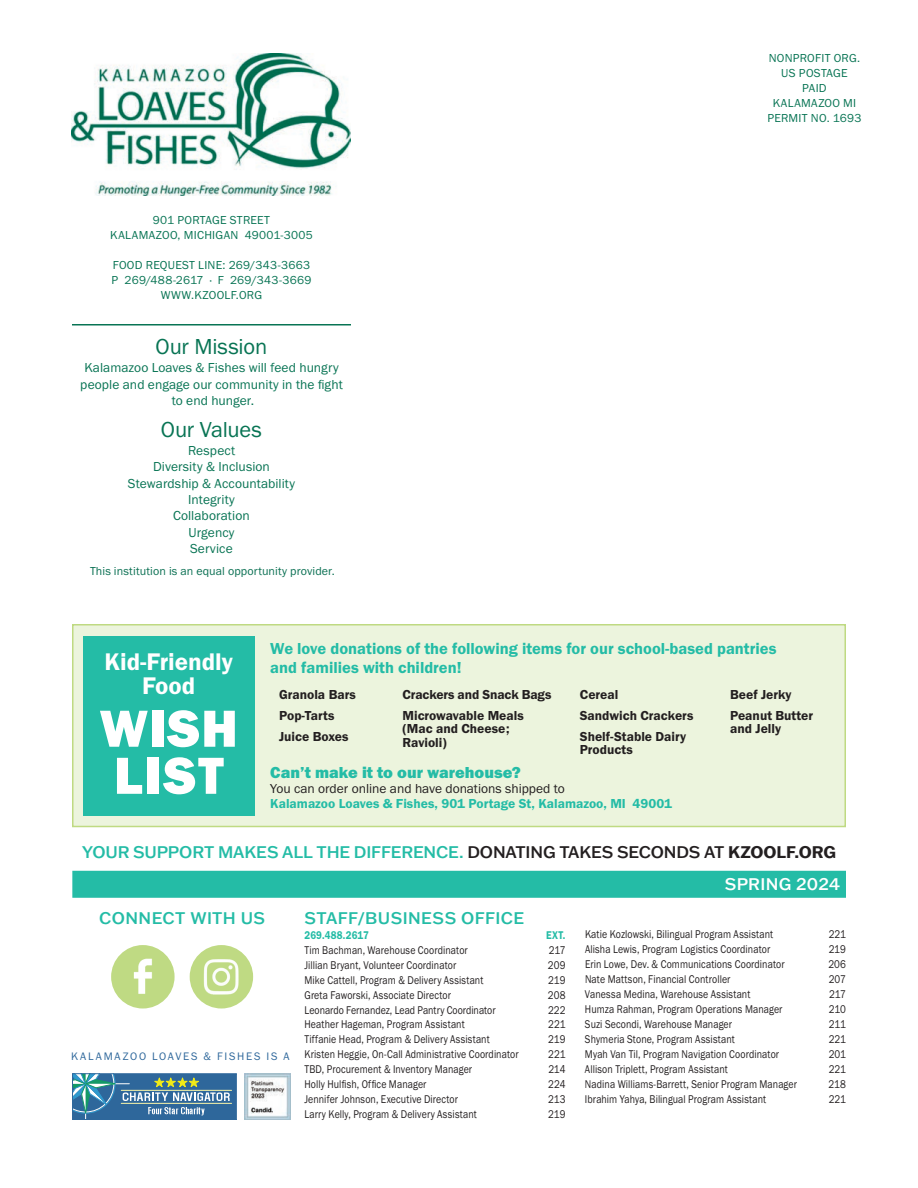
<style>
.page{position:relative;width:918px;height:1188px;background:#fff}
.page>*{position:absolute;margin:0;border:0;box-sizing:border-box;transform-origin:0 0}
.t1{font:54px/47.1px "Franklin Gothic URW Hea";letter-spacing:.025em;color:#fff}
.t2{font:24.9px/24.9px "Franklin Gothic URW Dem";color:#fff;text-align:center}
.t3{font:22.5px "Franklin Gothic URW Boo";letter-spacing:-.01em;color:#087454}
.t4{font:16.5px/19.5px "Franklin Gothic URW Dem";color:#24bca6}
.t5{font:500 16.5px "Franklin Gothic ATF";letter-spacing:-.005em;color:#24bca6}
.t6{font:500 16.5px "Franklin Gothic ATF";letter-spacing:.025em;color:#24bca6}
.t7{font:16.5px "Franklin Gothic URW Hea";color:#24bca6}
.t8{font:500 16.5px "Franklin Gothic ATF";letter-spacing:.015em;color:#fff}
.t9{font:13.5px/16.5px "Franklin Gothic URW Boo";letter-spacing:.005em;color:#087454;text-align:center}
.t10{font:13.5px/21px "Franklin Gothic URW Dem";color:#231f20}
.t11{font:13.5px "Franklin Gothic URW Dem";color:#24bca6}
.t12{font:13.5px "Franklin Gothic URW Boo";color:#231f20}
.t13{font:12px/15px "Franklin Gothic URW Boo";letter-spacing:.02em;color:#087454;text-align:center}
.t14{font:12px "Franklin Gothic URW Boo";letter-spacing:.01em;color:#0c7154}
.t15{font:11.7px "Franklin Gothic URW Boo";letter-spacing:.01em;color:#231f20;scale:.85 1}
.t16{font:11.7px "Franklin Gothic URW Dem";letter-spacing:.015em;color:#24bca6;scale:.85 1}
.t17{font:11.25px "Franklin Gothic URW Boo";letter-spacing:.155em;color:#2e679b}
.s1{color:#231f20}
.s2{font-weight:700;color:#231f20}
</style>
<div class="page">
<div style="left:72px;top:1074px;width:164px;height:46px;background:#2e679b"></div>
<hr style="left:121px;top:1090px;width:111px;height:1px;background:#faf6a8">
<hr style="left:72px;top:1084px;width:57px;height:1px;background:#fff">
<hr style="left:85px;top:1074px;width:1px;height:46px;background:#fff">
<svg style="left:74px;top:1076px;width:42px;height:38px"></svg>
<hr style="left:121px;top:1103px;width:111px;height:1px;background:#faf6a8">
<svg style="left:148px;top:1107px;width:57px;height:8px"></svg>
<svg style="left:123px;top:1077px;width:107px;height:24px"></svg>
<div style="left:72px;top:1074px;width:165px;height:46px;border:1px solid #2e679b"></div>
<img style="left:244px;top:1073px;width:46px;height:47px">
<img style="left:111px;top:945px;width:64px;height:64px;border-radius:32px">
<img style="left:190px;top:945px;width:63px;height:64px;border-radius:32px">
<div style="left:72px;top:871px;width:774px;height:27px;background:#24bca6"></div>
<div style="left:72px;top:624px;width:774px;height:203px;background:#ecf4dd;border:2px solid #bfda82"></div>
<div style="left:83px;top:636px;width:172px;height:179px;background:#24bca6"></div>
<img style="left:72px;top:54px;width:279px;height:141px">
<hr style="left:72px;top:324px;width:279px;height:2px;background:#087454">
<p class="t13" style="left:110px;top:212px;width:204px">901 PORTAGE STREET<br>KALAMAZOO, MICHIGAN 49001-3005</p>
<p class="t13" style="left:112px;top:257px;width:201px">FOOD REQUEST LINE: 269/343-3663<br>P 269/488-2617 · F 269/343-3669<br>WWW.KZOOLF.ORG</p>
<h3 class="t3" style="left:156px;top:333px;width:113px">Our Mission</h3>
<p class="t9" style="left:80px;top:359px;width:264px">Kalamazoo Loaves &amp; Fishes will feed hungry people and engage our community in the fight to end hunger.</p>
<h3 class="t3" style="left:161px;top:415px;width:102px">Our Values</h3>
<p class="t9" style="left:128px;top:442px;width:169px">Respect<br>Diversity &amp; Inclusion<br>Stewardship &amp; Accountability<br>Integrity<br>Collaboration<br>Urgency<br>Service</p>
<p class="t14" style="left:90px;top:563px;width:246px">This institution is an equal opportunity provider.</p>
<p class="t13" style="left:768px;top:50px;width:95px">NONPROFIT ORG.<br>US POSTAGE<br>PAID<br>KALAMAZOO MI<br>PERMIT NO. 1693</p>
<h2 class="t2" style="left:105px;top:648px;width:130px">Kid-Friendly<br>Food</h2>
<h1 class="t1" style="left:100px;top:704px;width:140px">WISH<br>LIST</h1>
<h3 class="t4" style="left:270px;top:638px;width:508px">We love donations of the following items for our school-based pantries and families with children!</h3>
<p class="t10" style="left:279px;top:683px;width:78px">Granola Bars<br>Pop-Tarts<br>Juice Boxes</p>
<p class="t10" style="left:402px;top:683px;width:150px">Crackers and Snack Bags<br>Microwavable Meals</p>
<p class="t10" style="left:402px;top:722px;width:109px;line-height:13.5px">(Mac and Cheese;<br>Ravioli)</p>
<p class="t10" style="left:580px;top:683px;width:115px">Cereal<br>Sandwich Crackers<br>Shelf-Stable Dairy</p>
<p class="t10" style="left:580px;top:739px;width:55px">Products</p>
<h3 class="t7" style="left:270px;top:762px;width:252px">Can’t make it to our warehouse?</h3>
<p class="t12" style="left:270px;top:780px;width:296px">You can order online and have donations shipped to</p>
<p class="t11" style="left:270px;top:796px;width:403px">Kalamazoo Loaves &amp; Fishes, 901 Portage St, Kalamazoo, MI 49001</p>
<p class="t10" style="left:730px;top:684px;width:84px">Beef Jerky<br>Peanut Butter</p>
<p class="t10" style="left:730px;top:718px;width:52px">and Jelly</p>
<h3 class="t5" style="left:82px;top:841px;width:755px">YOUR SUPPORT MAKES ALL THE DIFFERENCE. <span class="s1">DONATING TAKES SECONDS AT</span> <span class="s2">KZOOLF.ORG</span></h3>
<h3 class="t6" style="left:99px;top:907px;width:167px">CONNECT WITH US</h3>
<h3 class="t6" style="left:304px;top:907px;width:221px">STAFF/BUSINESS OFFICE</h3>
<p class="t16" style="left:304px;top:927px;width:77px">269.488.2617</p>
<p class="t16" style="left:546px;top:927px;width:24px">EXT.</p>
<p class="t15" style="left:304px;top:942px;width:194px">Tim Bachman, Warehouse Coordinator</p>
<p class="t15" style="left:549px;top:942px;width:21px">217</p>
<p class="t15" style="left:304px;top:957px;width:180px">Jillian Bryant, Volunteer Coordinator</p>
<p class="t15" style="left:548px;top:957px;width:22px">209</p>
<p class="t15" style="left:304px;top:972px;width:212px">Mike Cattell, Program &amp; Delivery Assistant</p>
<p class="t15" style="left:548px;top:972px;width:22px">219</p>
<p class="t15" style="left:304px;top:987px;width:174px">Greta Faworski, Associate Director</p>
<p class="t15" style="left:548px;top:987px;width:22px">208</p>
<p class="t15" style="left:304px;top:1002px;width:226px">Leonardo Fernandez, Lead Pantry Coordinator</p>
<p class="t15" style="left:548px;top:1002px;width:22px">222</p>
<p class="t15" style="left:304px;top:1017px;width:190px">Heather Hageman, Program Assistant</p>
<p class="t15" style="left:548px;top:1017px;width:22px">221</p>
<p class="t15" style="left:304px;top:1032px;width:220px">Tiffanie Head, Program &amp; Delivery Assistant</p>
<p class="t15" style="left:548px;top:1032px;width:22px">219</p>
<p class="t15" style="left:304px;top:1047px;width:253px">Kristen Heggie, On-Call Administrative Coordinator</p>
<p class="t15" style="left:548px;top:1047px;width:22px">221</p>
<p class="t15" style="left:305px;top:1062px;width:199px">TBD, Procurement &amp; Inventory Manager</p>
<p class="t15" style="left:548px;top:1062px;width:22px">214</p>
<p class="t15" style="left:305px;top:1077px;width:145px">Holly Hulfish, Office Manager</p>
<p class="t15" style="left:548px;top:1077px;width:22px">224</p>
<p class="t15" style="left:305px;top:1092px;width:182px">Jennifer Johnson, Executive Director</p>
<p class="t15" style="left:548px;top:1092px;width:22px">213</p>
<p class="t15" style="left:305px;top:1107px;width:204px">Larry Kelly, Program &amp; Delivery Assistant</p>
<p class="t15" style="left:548px;top:1107px;width:22px">219</p>
<p class="t17" style="left:71px;top:1049px;width:220px">KALAMAZOO LOAVES &amp; FISHES IS A</p>
<h3 class="t8" style="left:725px;top:873px;width:117px">SPRING 2024</h3>
<p class="t15" style="left:585px;top:927px;width:223px">Katie Kozlowski, Bilingual Program Assistant</p>
<p class="t15" style="left:829px;top:927px;width:22px">221</p>
<p class="t15" style="left:585px;top:942px;width:220px">Alisha Lewis, Program Logistics Coordinator</p>
<p class="t15" style="left:829px;top:942px;width:22px">219</p>
<p class="t15" style="left:585px;top:957px;width:236px">Erin Lowe, Dev. &amp; Communications Coordinator</p>
<p class="t15" style="left:828px;top:957px;width:22px">206</p>
<p class="t15" style="left:585px;top:972px;width:173px">Nate Mattson, Financial Controller</p>
<p class="t15" style="left:829px;top:972px;width:22px">207</p>
<p class="t15" style="left:585px;top:987px;width:196px">Vanessa Medina, Warehouse Assistant</p>
<p class="t15" style="left:829px;top:987px;width:21px">217</p>
<p class="t15" style="left:585px;top:1002px;width:234px">Humza Rahman, Program Operations Manager</p>
<p class="t15" style="left:829px;top:1002px;width:22px">210</p>
<p class="t15" style="left:585px;top:1017px;width:175px">Suzi Secondi, Warehouse Manager</p>
<p class="t15" style="left:829px;top:1017px;width:22px">211</p>
<p class="t15" style="left:585px;top:1032px;width:178px">Shymeria Stone, Program Assistant</p>
<p class="t15" style="left:829px;top:1032px;width:22px">221</p>
<p class="t15" style="left:585px;top:1047px;width:230px">Myah Van Til, Program Navigation Coordinator</p>
<p class="t15" style="left:829px;top:1047px;width:22px">201</p>
<p class="t15" style="left:585px;top:1062px;width:170px">Allison Triplett, Program Assistant</p>
<p class="t15" style="left:829px;top:1062px;width:22px">221</p>
<p class="t15" style="left:585px;top:1077px;width:251px">Nadina Williams-Barrett, Senior Program Manager</p>
<p class="t15" style="left:829px;top:1077px;width:22px">218</p>
<p class="t15" style="left:585px;top:1092px;width:215px">Ibrahim Yahya, Bilingual Program Assistant</p>
<p class="t15" style="left:829px;top:1092px;width:22px">221</p>
</div>
